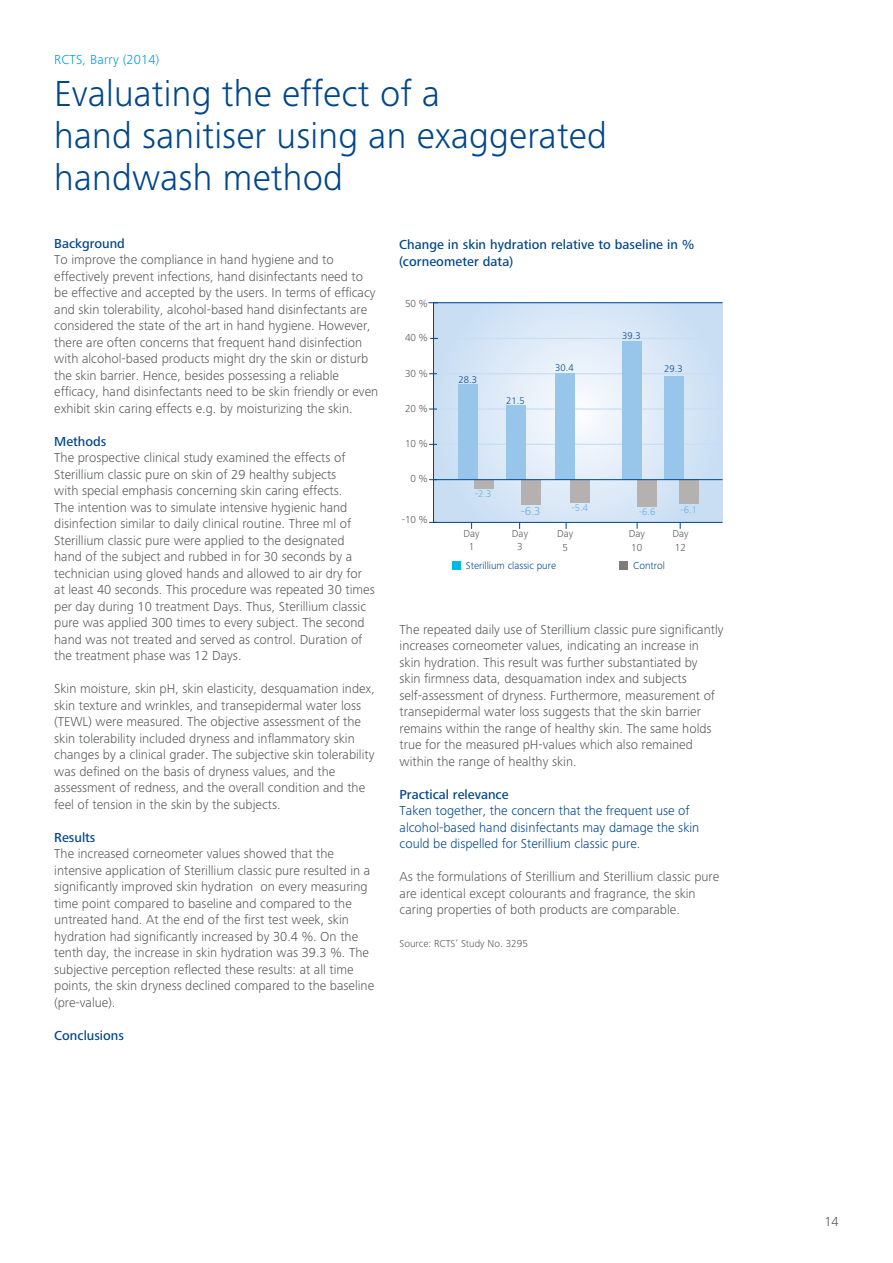
<style>
.page{position:relative;width:893px;height:1263px;background:#fff}
.page>*{position:absolute;margin:0;border:0;box-sizing:border-box;transform-origin:0 0}
.t1{font:300 37.5px/42px "Frutiger Next LTW1 G";letter-spacing:.005em;color:#00468b}
.t2{font:300 13.5px/16.5px "Frutiger Next LTW1 G";color:#58595b}
.t3{font:300 13.5px/16.5px "Frutiger Next LTW1 G";color:#00468b}
.t4{font:500 13.5px/16.5px "Frutiger Next LTW1 G";color:#00468b}
.t5{font:300 13.5px "Frutiger Next LTW1 G";letter-spacing:.015em;color:#009cd8}
.t6{font:300 12px "Frutiger Next LTW1 G";color:#64afe1}
.t7{font:300 10.5px/13.6px "Frutiger Next LTW1 G";color:#58595b;text-align:center}
.t8{font:300 10.5px "Frutiger Next LTW1 G";color:#00468b}
.t9{font:300 9.9px "Frutiger Next LTW1 G";color:#00468b}
.t10{font:300 9.9px "Frutiger Next LTW1 G";color:#64afe1}
</style>
<div class="page">
<div style="left:619px;top:562px;width:9px;height:8px;background:#7d7c7b"></div>
<div style="left:452px;top:562px;width:9px;height:8px;background:#00b8e4"></div>
<svg style="left:434px;top:302px;width:289px;height:221px;background:#d8e6f5"></svg>
<hr style="left:433px;top:408px;width:288px;height:2px;background:#c9def3">
<hr style="left:433px;top:338px;width:288px;height:1px;background:#c9def3">
<hr style="left:433px;top:444px;width:288px;height:1px;background:#c9def3">
<hr style="left:433px;top:373px;width:288px;height:1px;background:#c9def3">
<hr style="left:433px;top:302px;width:1px;height:221px;background:#00468b">
<div style="left:474px;top:480px;width:20px;height:8px;background:#b5b1b1"></div>
<div style="left:458px;top:384px;width:20px;height:95px;background:#98c5ea"></div>
<div style="left:521px;top:480px;width:20px;height:25px;background:#b5b1b1"></div>
<div style="left:506px;top:405px;width:20px;height:74px;background:#98c5ea"></div>
<div style="left:570px;top:480px;width:20px;height:22px;background:#b5b1b1"></div>
<div style="left:555px;top:373px;width:20px;height:106px;background:#98c5ea"></div>
<div style="left:637px;top:480px;width:20px;height:26px;background:#b5b1b1"></div>
<div style="left:622px;top:341px;width:20px;height:139px;background:#98c5ea"></div>
<div style="left:679px;top:480px;width:20px;height:24px;background:#b5b1b1"></div>
<div style="left:664px;top:376px;width:20px;height:104px;background:#98c5ea"></div>
<hr style="left:434px;top:522px;width:288px;height:1px;background:#00468b">
<hr style="left:433px;top:479px;width:290px;height:1px;background:#00468b">
<hr style="left:434px;top:302px;width:288px;height:1px;background:#00468b">
<p class="t5" style="left:54px;top:52px;width:107px">RCTS, Barry (2014)</p>
<h1 class="t1" style="left:54px;top:72px;width:554px">Evaluating the effect of a<br>hand sanitiser using an exaggerated handwash method</h1>
<p class="t4" style="left:54px;top:236px;width:72px">Background</p>
<p class="t2" style="left:54px;top:252px;width:326px">To improve the compliance in hand hygiene and to effectively prevent infections, hand disinfectants need to be effective and accepted by the users. In terms of efficacy and skin tolerability, alcohol-based hand disinfectants are considered the state of the art in hand hygiene. However, there are often concerns that frequent hand disinfection with alcohol-based products might dry the skin or disturb the skin barrier. Hence, besides possessing a reliable efficacy, hand disinfectants need to be skin friendly or even exhibit skin caring effects e.g. by moisturizing the skin.</p>
<p class="t4" style="left:54px;top:433px;width:54px">Methods</p>
<p class="t2" style="left:54px;top:450px;width:322px">The prospective clinical study examined the effects of Sterillium classic pure on skin of 29 healthy subjects<br>with special emphasis concerning skin caring effects.<br>The intention was to simulate intensive hygienic hand disinfection similar to daily clinical routine. Three ml of Sterillium classic pure were applied to the designated hand of the subject and rubbed in for 30 seconds by a technician using gloved hands and allowed to air dry for at least 40 seconds. This procedure was repeated 30 times per day during 10 treatment Days. Thus, Sterillium classic pure was applied 300 times to every subject. The second hand was not treated and served as control. Duration of the treatment phase was 12 Days.</p>
<p class="t2" style="left:54px;top:681px;width:322px">Skin moisture, skin pH, skin elasticity, desquamation index, skin texture and wrinkles, and transepidermal water loss (TEWL) were measured. The objective assessment of the skin tolerability included dryness and inflammatory skin changes by a clinical grader. The subjective skin tolerability was defined on the basis of dryness values, and the assessment of redness, and the overall condition and the feel of tension in the skin by the subjects.</p>
<p class="t4" style="left:54px;top:829px;width:43px">Results</p>
<p class="t2" style="left:54px;top:845px;width:321px">The increased corneometer values showed that the intensive application of Sterillium classic pure resulted in a significantly improved skin hydration on every measuring time point compared to baseline and compared to the untreated hand. At the end of the first test week, skin hydration had significantly increased by 30.4 %. On the tenth day, the increase in skin hydration was 39.3 %. The subjective perception reflected these results: at all time points, the skin dryness declined compared to the baseline (pre-value).</p>
<p class="t4" style="left:54px;top:1027px;width:71px">Conclusions</p>
<p class="t4" style="left:399px;top:237px;width:297px">Change in skin hydration relative to baseline in % (corneometer data)</p>
<p class="t7" style="left:405px;top:296px;width:24px">50 %</p>
<p class="t7" style="left:405px;top:331px;width:24px">40 %</p>
<p class="t7" style="left:405px;top:366px;width:24px">30 %</p>
<p class="t7" style="left:405px;top:402px;width:24px">20 %</p>
<p class="t7" style="left:405px;top:437px;width:24px">10 %</p>
<p class="t7" style="left:411px;top:472px;width:19px">0 %</p>
<p class="t7" style="left:402px;top:512px;width:28px">-10 %</p>
<p class="t9" style="left:458px;top:374px;width:20px">28.3</p>
<p class="t9" style="left:506px;top:395px;width:20px">21.5</p>
<p class="t9" style="left:555px;top:362px;width:20px">30.4</p>
<p class="t10" style="left:475px;top:488px;width:18px">-2.3</p>
<p class="t6" style="left:521px;top:504px;width:21px">-6.3</p>
<p class="t10" style="left:572px;top:502px;width:18px">-5.4</p>
<p class="t9" style="left:622px;top:330px;width:20px">39.3</p>
<p class="t9" style="left:664px;top:363px;width:20px">29.3</p>
<p class="t10" style="left:639px;top:506px;width:18px">-6.6</p>
<p class="t10" style="left:681px;top:504px;width:18px">-6.1</p>
<p class="t7" style="left:463px;top:527px;width:18px;line-height:12.6px">Day<br>1</p>
<p class="t7" style="left:512px;top:527px;width:18px;line-height:12.5px">Day<br>3</p>
<p class="t7" style="left:557px;top:527px;width:18px">Day<br>5</p>
<p class="t7" style="left:629px;top:527px;width:18px;text-align:left">Day<br>10</p>
<p class="t7" style="left:672px;top:527px;width:18px;text-align:left">Day<br>12</p>
<p class="t8" style="left:466px;top:560px;width:92px">Sterillium classic pure</p>
<p class="t8" style="left:633px;top:560px;width:33px">Control</p>
<p class="t2" style="left:400px;top:621px;width:326px">The repeated daily use of Sterillium classic pure significantly increases corneometer values, indicating an increase in<br>skin hydration. This result was further substantiated by<br>skin firmness data, desquamation index and subjects self-assessment of dryness. Furthermore, measurement of transepidermal water loss suggests that the skin barrier remains within the range of healthy skin. The same holds true for the measured pH-values which also remained within the range of healthy skin.</p>
<p class="t4" style="left:400px;top:786px;width:111px">Practical relevance</p>
<p class="t3" style="left:400px;top:802px;width:301px">Taken together, the concern that the frequent use of alcohol-based hand disinfectants may damage the skin could be dispelled for Sterillium classic pure.</p>
<p class="t2" style="left:400px;top:868px;width:321px">As the formulations of Sterillium and Sterillium classic pure are identical except colourants and fragrance, the skin caring properties of both products are comparable.</p>
<p class="t7" style="left:400px;top:937px;width:130px">Source: RCTS’ Study No. 3295</p>
<p class="t2" style="left:824px;top:1213px;width:16px">14</p>
</div>
